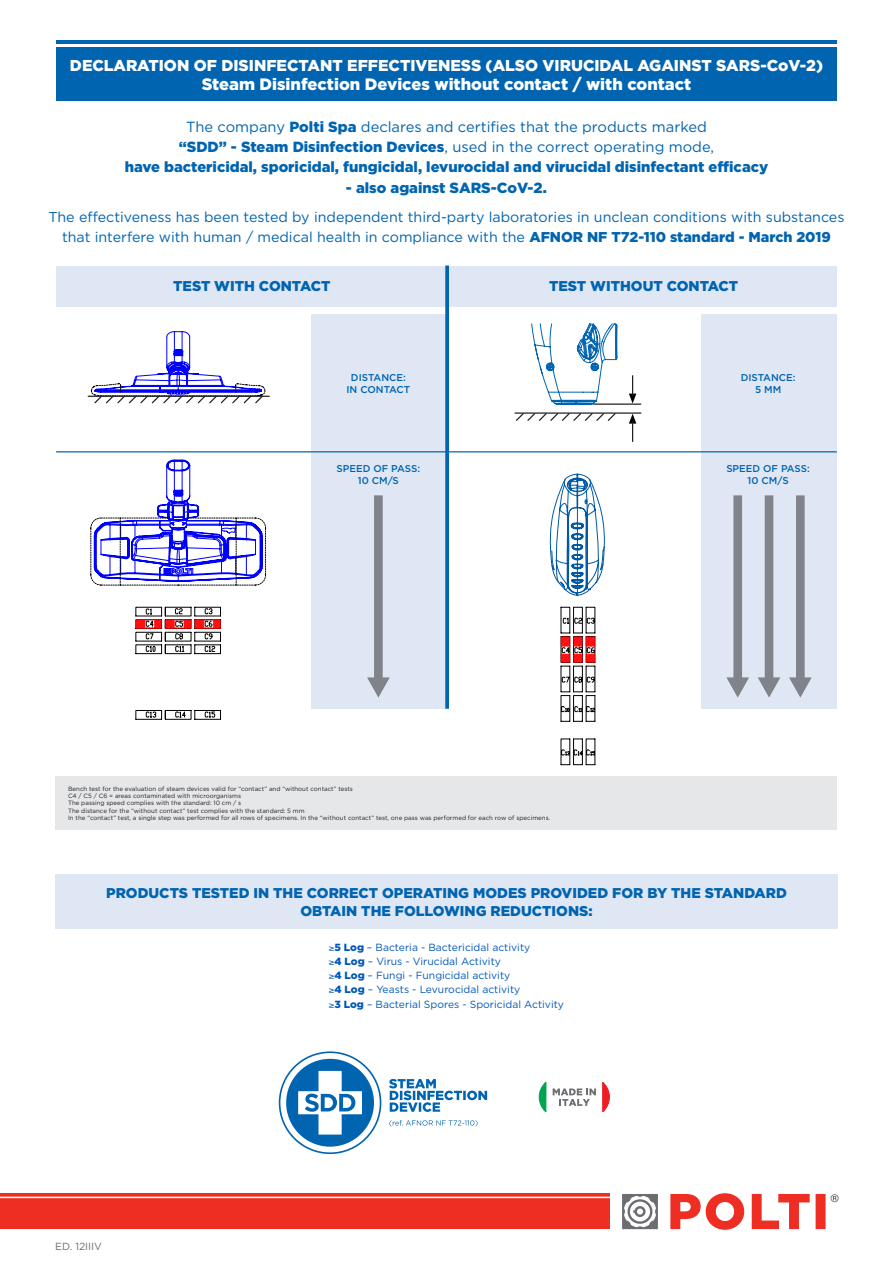
<style>
.page{position:relative;width:893px;height:1263px;background:#fff}
.page>*{position:absolute;margin:0;border:0;box-sizing:border-box;transform-origin:0 0}
.t1{font:900 16.5px "Gotham";color:#fff}
.t2{font:900 15.75px "Gotham";color:#fff}
.t3{font:14.7px "Gotham";color:#0164b1}
.t4{font:900 14.7px "Gotham";color:#0164b1}
.t5{font:14.25px/20.2px "Gotham";color:#0164b1;text-align:center}
.t6{font:900 14.25px "Gotham";color:#0164b1}
.t7{font:10.35px "Gotham";color:#0058b8}
.t8{font:10.35px "Gotham";color:#6c6d70}
.t9{font:500 9.9px "Gotham";color:#0164b1}
.t10{font:6.15px "Gotham";color:#231f20}
.s1{font-weight:900}
</style>
<div class="page">
<div style="left:0;top:1194px;width:610px;height:35px;background:#ee2e22"></div>
<hr style="left:0;top:1197px;width:619px;height:1px;background:#fff">
<svg style="left:622px;top:1194px;width:36px;height:35px"></svg>
<svg style="left:670px;top:1193px;width:169px;height:37px"></svg>
<div style="left:56px;top:47px;width:781px;height:54px;background:#0164b1"></div>
<hr style="left:56px;top:40px;width:781px;height:3px;background:#0164b1">
<div style="left:311px;top:315px;width:136px;height:394px;background:#e0e7f4"></div>
<div style="left:56px;top:266px;width:781px;height:41px;background:#e0e7f4"></div>
<svg style="left:445px;top:265px;width:4px;height:444px;background:#116db5"></svg>
<svg style="left:550px;top:474px;width:55px;height:121px"></svg>
<svg style="left:560px;top:607px;width:36px;height:158px"></svg>
<svg style="left:94px;top:606px;width:168px;height:171px"></svg>
<svg style="left:90px;top:460px;width:176px;height:126px"></svg>
<hr style="left:88px;top:396px;width:181px;height:1px;background:#231f20">
<svg style="left:90px;top:331px;width:176px;height:73px"></svg>
<hr style="left:515px;top:412px;width:126px;height:2px;background:#231f20">
<svg style="left:515px;top:323px;width:102px;height:98px"></svg>
<hr style="left:594px;top:403px;width:47px;height:2px;background:#231f20">
<svg style="left:629px;top:414px;width:7px;height:28px"></svg>
<svg style="left:629px;top:375px;width:7px;height:28px"></svg>
<div style="left:374px;top:495px;width:9px;height:194px;background:#81838a"></div>
<svg style="left:367px;top:677px;width:23px;height:21px"></svg>
<div style="left:55px;top:777px;width:782px;height:53px;background:#e6e7e9"></div>
<div style="left:701px;top:315px;width:136px;height:394px;background:#e0e7f4"></div>
<div style="left:765px;top:495px;width:8px;height:194px;background:#81838a"></div>
<svg style="left:758px;top:677px;width:22px;height:21px"></svg>
<div style="left:796px;top:495px;width:9px;height:194px;background:#81838a"></div>
<svg style="left:789px;top:677px;width:23px;height:21px"></svg>
<div style="left:733px;top:495px;width:9px;height:194px;background:#81838a"></div>
<svg style="left:726px;top:677px;width:23px;height:21px"></svg>
<svg style="left:553px;top:1088px;width:43px;height:18px"></svg>
<svg style="left:539px;top:1082px;width:7px;height:30px"></svg>
<svg style="left:603px;top:1082px;width:6px;height:30px"></svg>
<div style="left:55px;top:874px;width:783px;height:55px;background:#e0e7f4"></div>
<hr style="left:56px;top:451px;width:781px;height:1px;background:#0164b1">
<div style="left:286px;top:1059px;width:88px;height:88px;background:#0164b1;border-radius:50%"></div>
<div style="left:279px;top:1051px;width:102px;height:103px;border:2px solid #0164b1;border-radius:50%"></div>
<svg style="left:298px;top:1071px;width:64px;height:63px"></svg>
<svg style="left:389px;top:1120px;width:89px;height:6px"></svg>
<svg style="left:389px;top:1079px;width:98px;height:33px"></svg>
<p class="t2" style="left:70px;top:56px;width:755px">DECLARATION OF DISINFECTANT EFFECTIVENESS (ALSO VIRUCIDAL AGAINST SARS-CoV-2)</p>
<p class="t1" style="left:202px;top:75px;width:491px">Steam Disinfection Devices without contact / with contact</p>
<p class="t3" style="left:186px;top:119px;width:522px">The company <span class="s1">Polti Spa</span> declares and certifies that the products marked</p>
<p class="t3" style="left:179px;top:139px;width:537px"><span class="s1">“SDD” - Steam Disinfection Devices</span>, used in the correct operating mode,</p>
<p class="t4" style="left:125px;top:159px;width:645px">have bactericidal, sporicidal, fungicidal, levurocidal and virucidal disinfectant efficacy</p>
<p class="t4" style="left:346px;top:179px;width:203px">- also against SARS-CoV-2.</p>
<p class="t5" style="left:49px;top:207px;width:797px">The effectiveness has been tested by independent third-party laboratories in unclean conditions with substances that interfere with human / medical health in compliance with the <span class="s1">AFNOR NF T72-110 standard - March 2019</span></p>
<p class="t6" style="left:173px;top:278px;width:159px">TEST WITH CONTACT</p>
<p class="t6" style="left:549px;top:278px;width:191px">TEST WITHOUT CONTACT</p>
<p class="t9" style="left:351px;top:372px;width:56px">DISTANCE:</p>
<p class="t9" style="left:346px;top:384px;width:65px">IN CONTACT</p>
<p class="t9" style="left:337px;top:462px;width:85px">SPEED OF PASS:</p>
<p class="t9" style="left:358px;top:474px;width:43px">10 CM/S</p>
<p class="t10" style="left:68px;top:785px;width:286px">Bench test for the evaluation of steam devices valid for “contact” and “without contact” tests</p>
<p class="t10" style="left:68px;top:792px;width:175px">C4 / C5 / C6 = areas contaminated with microorganisms</p>
<p class="t10" style="left:68px;top:800px;width:175px">The passing speed complies with the standard: 10 cm / s</p>
<p class="t10" style="left:68px;top:807px;width:238px">The distance for the “without contact” test complies with the standard: 5 mm</p>
<p class="t10" style="left:68px;top:815px;width:484px">In the “contact” test, a single step was performed for all rows of specimens. In the “without contact” test, one pass was performed for each row of specimens.</p>
<p class="t9" style="left:741px;top:372px;width:56px">DISTANCE:</p>
<p class="t9" style="left:755px;top:384px;width:28px">5 MM</p>
<p class="t9" style="left:726px;top:462px;width:85px">SPEED OF PASS:</p>
<p class="t9" style="left:748px;top:474px;width:43px">10 CM/S</p>
<p class="t6" style="left:106px;top:884px;width:682px">PRODUCTS TESTED IN THE CORRECT OPERATING MODES PROVIDED FOR BY THE STANDARD</p>
<p class="t6" style="left:300px;top:902px;width:294px">OBTAIN THE FOLLOWING REDUCTIONS:</p>
<p class="t7" style="left:329px;top:941px;width:203px">≥<span class="s1">5 Log</span> – Bacteria - Bactericidal activity</p>
<p class="t7" style="left:329px;top:956px;width:174px">≥<span class="s1">4 Log</span> – Virus - Virucidal Activity</p>
<p class="t7" style="left:329px;top:970px;width:183px">≥<span class="s1">4 Log</span> – Fungi - Fungicidal activity</p>
<p class="t7" style="left:329px;top:984px;width:193px">≥<span class="s1">4 Log</span> – Yeasts - Levurocidal activity</p>
<p class="t7" style="left:329px;top:998px;width:237px">≥<span class="s1">3 Log</span> – Bacterial Spores - Sporicidal Activity</p>
<p class="t8" style="left:55px;top:1239px;width:48px">ED. 12IIIV</p>
</div>
